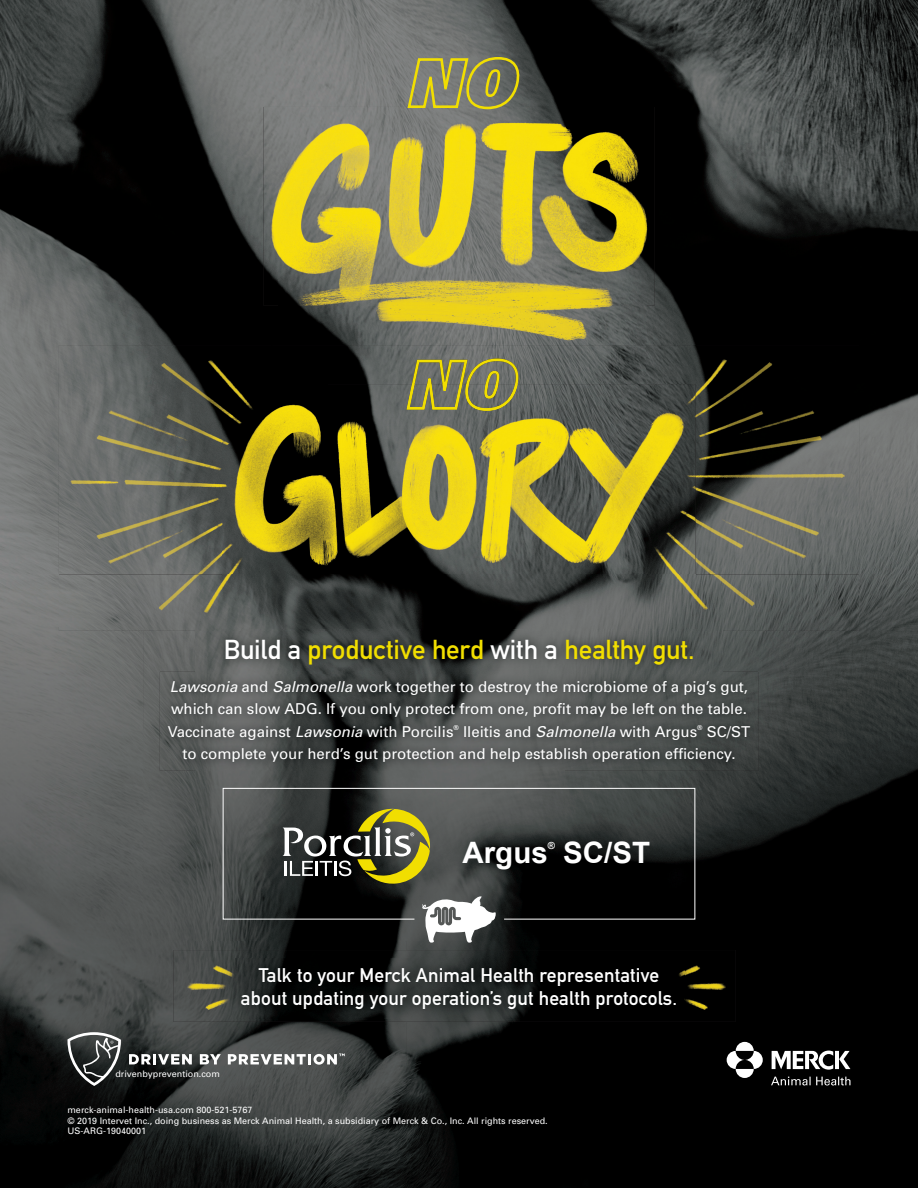
<style>
.page{position:relative;width:918px;height:1188px;background:#fff}
.page>*{position:absolute;margin:0;border:0;box-sizing:border-box;transform-origin:0 0}
.t1{font:700 29.55px "Arial";color:#fff}
.t2{font:700 27px "DIN Alternate";letter-spacing:-.005em;color:#f1de01}
.t3{font:700 19.5px/23.4px "DIN Alternate";letter-spacing:.01em;color:#fff;text-align:center}
.t4{font:15px/22.5px "Univers";color:#fff;text-align:justify}
.t5{font:700 9.75px "Arial";color:#fff}
.t6{font:9px/10.5px "Univers";color:#fff}
.t7{font:6.75px "Univers";color:#fff}
.s1{color:#fff}
.s2{font-style:italic}
</style>
<div class="page">
<img style="left:0;top:0;width:918px;height:575px">
<img style="left:646px;top:345px;width:213px;height:230px">
<img style="left:59px;top:345px;width:213px;height:230px">
<img style="left:272px;top:345px;width:374px;height:39px">
<svg style="left:407px;top:358px;width:111px;height:26px;background:#878553"></svg>
<img style="left:223px;top:384px;width:472px;height:191px">
<img style="left:407px;top:384px;width:111px;height:27px">
<img style="left:263px;top:107px;width:392px;height:199px">
<svg style="left:406px;top:56px;width:117px;height:55px;background:#8b895b"></svg>
<img style="left:279px;top:268px;width:368px;height:77px">
<img style="left:144px;top:940px;width:774px;height:248px">
<img style="left:0;top:627px;width:144px;height:561px">
<img style="left:564px;top:731px;width:354px;height:209px">
<img style="left:196px;top:771px;width:368px;height:169px">
<img style="left:143px;top:631px;width:53px;height:309px">
<img style="left:722px;top:627px;width:196px;height:104px">
<img style="left:196px;top:631px;width:526px;height:41px">
<img style="left:859px;top:575px;width:59px;height:52px">
<img style="left:59px;top:575px;width:800px;height:56px">
<svg style="left:68px;top:1032px;width:53px;height:54px;background:#515454"></svg>
<svg style="left:129px;top:1054px;width:63px;height:11px"></svg>
<svg style="left:200px;top:1054px;width:21px;height:10px"></svg>
<svg style="left:228px;top:1054px;width:117px;height:11px"></svg>
<svg style="left:727px;top:1042px;width:36px;height:36px"></svg>
<svg style="left:771px;top:1051px;width:79px;height:34px"></svg>
<img style="left:216px;top:629px;width:486px;height:2px">
<img style="left:160px;top:672px;width:598px;height:99px">
<img style="left:216px;top:672px;width:486px;height:2px">
<svg style="left:222px;top:788px;width:474px;height:132px;background:#383933"></svg>
<svg style="left:422px;top:895px;width:74px;height:48px"></svg>
<img style="left:173px;top:950px;width:563px;height:72px">
<img style="left:232px;top:958px;width:453px;height:60px">
<h2 class="t2" style="left:224px;top:628px;width:472px"><span class="s1">Build a</span> productive herd <span class="s1">with a</span> healthy gut.</h2>
<p class="t4" style="left:168px;top:675px;width:582px"><span class="s2">Lawsonia</span> and <span class="s2">Salmonella</span> work together to destroy the microbiome of a pig’s gut, which can slow ADG. If you only protect from one, profit may be left on the table.<br>Vaccinate against <span class="s2">Lawsonia</span> with Porcilis</p>
<p class="t7" style="left:453px;top:723px;width:7px">®</p>
<p class="t4" style="left:463px;top:720px;width:236px">Ileitis and <span class="s2">Salmonella</span> with Argus</p>
<p class="t7" style="left:697px;top:723px;width:7px">®</p>
<p class="t4" style="left:182px;top:720px;width:569px;text-indent:524px">SC/ST to complete your herd’s gut protection and help establish operation efficiency.</p>
<h1 class="t1" style="left:463px;top:834px;width:87px">Argus</h1>
<p class="t5" style="left:548px;top:839px;width:9px">®</p>
<h1 class="t1" style="left:563px;top:834px;width:88px">SC/ST</h1>
<h3 class="t3" style="left:241px;top:962px;width:438px">Talk to your Merck Animal Health representative about updating your operation’s gut health protocols.</h3>
<p class="t6" style="left:115px;top:1068px;width:106px">drivenbyprevention.com</p>
<p class="t6" style="left:68px;top:1104px;width:482px">merck-animal-health-usa.com 800-521-5767<br>© 2019 Intervet Inc., doing business as Merck Animal Health, a subsidiary of Merck &amp; Co., Inc. All rights reserved.<br>US-ARG-19040001</p>
</div>
